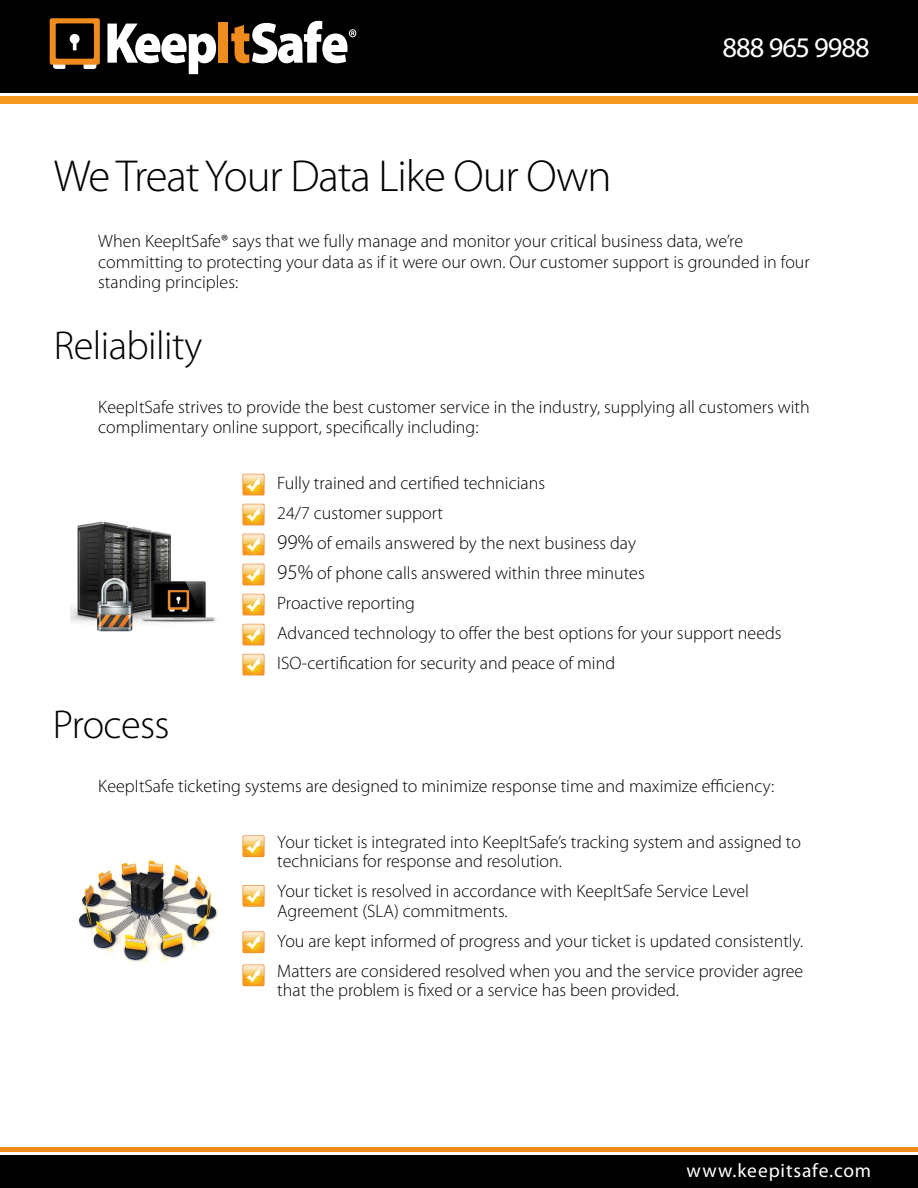
<style>
.page{position:relative;width:918px;height:1188px;background:#fff}
.page>*{position:absolute;margin:0;border:0;box-sizing:border-box;transform-origin:0 0}
.t1{font:300 45px "Myriad Pro";letter-spacing:-.025em;color:#000}
.t2{font:300 40.5px "Myriad Pro";letter-spacing:-.015em;color:#000}
.t3{font:28.5px "Myriad Pro";letter-spacing:-.035em;color:#fff}
.t4{font:19.5px "Myriad Pro";letter-spacing:.045em;color:#fff}
.t5{font:300 18px/30px "Myriad Pro";color:#000}
.s1{font-size:21px}
</style>
<div class="page">
<div style="left:0;top:0;width:918px;height:93px;background:#000"></div>
<div style="left:0;top:96px;width:918px;height:7px;background:#f59a20"></div>
<hr style="left:0;top:1148px;width:918px;height:4px;background:#f08b1d">
<div style="left:0;top:1155px;width:918px;height:33px;background:#000"></div>
<svg style="left:108px;top:24px;width:108px;height:50px"></svg>
<div style="left:218px;top:23px;width:10px;height:40px;background:#f08b1d"></div>
<svg style="left:231px;top:21px;width:125px;height:42px"></svg>
<svg style="left:53px;top:65px;width:13px;height:4px"></svg>
<svg style="left:83px;top:65px;width:13px;height:4px"></svg>
<div style="left:50px;top:18px;width:50px;height:47px;background:#f08b1d;border-radius:2px"></div>
<div style="left:56px;top:23px;width:38px;height:36px;background:#000;border-radius:2px"></div>
<svg style="left:70px;top:34px;width:10px;height:16px"></svg>
<svg style="left:242px;top:474px;width:23px;height:21px"></svg>
<svg style="left:243px;top:474px;width:21px;height:21px"></svg>
<svg style="left:242px;top:504px;width:23px;height:21px"></svg>
<svg style="left:243px;top:504px;width:21px;height:21px"></svg>
<svg style="left:242px;top:534px;width:23px;height:21px"></svg>
<svg style="left:243px;top:534px;width:21px;height:21px"></svg>
<svg style="left:242px;top:564px;width:23px;height:21px"></svg>
<svg style="left:243px;top:564px;width:21px;height:21px"></svg>
<svg style="left:242px;top:594px;width:23px;height:21px"></svg>
<svg style="left:243px;top:594px;width:21px;height:21px"></svg>
<svg style="left:242px;top:624px;width:23px;height:21px"></svg>
<svg style="left:243px;top:624px;width:21px;height:21px"></svg>
<svg style="left:242px;top:654px;width:23px;height:21px"></svg>
<svg style="left:243px;top:654px;width:21px;height:21px"></svg>
<svg style="left:242px;top:835px;width:23px;height:22px"></svg>
<svg style="left:243px;top:836px;width:21px;height:21px"></svg>
<svg style="left:242px;top:885px;width:23px;height:22px"></svg>
<svg style="left:243px;top:886px;width:21px;height:20px"></svg>
<svg style="left:242px;top:965px;width:23px;height:21px"></svg>
<svg style="left:243px;top:965px;width:21px;height:21px"></svg>
<svg style="left:242px;top:931px;width:23px;height:22px"></svg>
<svg style="left:243px;top:932px;width:21px;height:21px"></svg>
<img style="left:78px;top:860px;width:142px;height:103px">
<img style="left:70px;top:521px;width:147px;height:111px">
<h1 class="t1" style="left:54px;top:152px;width:559px">We Treat Your Data Like Our Own</h1>
<h3 class="t3" style="left:722px;top:30px;width:149px">888 965 9988</h3>
<p class="t5" style="left:98px;top:231px;width:713px;line-height:20.7px">When KeepItSafe® says that we fully manage and monitor your critical business data, we’re committing to protecting your data as if it were our own. Our customer support is grounded in four standing principles:</p>
<h2 class="t2" style="left:54px;top:324px;width:150px">Reliability</h2>
<p class="t5" style="left:98px;top:396px;width:713px;line-height:20.7px">KeepItSafe strives to provide the best customer service in the industry, supplying all customers with complimentary online support, specifically including:</p>
<h2 class="t2" style="left:53px;top:702px;width:118px">Process</h2>
<p class="t5" style="left:277px;top:468px;width:506px">Fully trained and certified technicians<br>24/7 customer support<br><span class="s1">99%</span> of emails answered by the next business day<br><span class="s1">95%</span> of phone calls answered within three minutes<br>Proactive reporting<br>Advanced technology to offer the best options for your support needs ISO-certification for security and peace of mind</p>
<p class="t5" style="left:98px;top:772px;width:678px">KeepItSafe ticketing systems are designed to minimize response time and maximize efficiency:</p>
<p class="t5" style="left:277px;top:832px;width:525px;line-height:19.5px">Your ticket is integrated into KeepItSafe’s tracking system and assigned to technicians for response and resolution.</p>
<p class="t5" style="left:277px;top:882px;width:473px;line-height:19.5px">Your ticket is resolved in accordance with KeepItSafe Service Level<br>Agreement (SLA) commitments.</p>
<p class="t5" style="left:277px;top:926px;width:527px">You are kept informed of progress and your ticket is updated consistently.<br>Matters are considered resolved when you and the service provider agree</p>
<p class="t5" style="left:277px;top:975px;width:403px">that the problem is fixed or a service has been provided.</p>
<p class="t4" style="left:687px;top:1159px;width:186px">www.keepitsafe.com</p>
</div>
